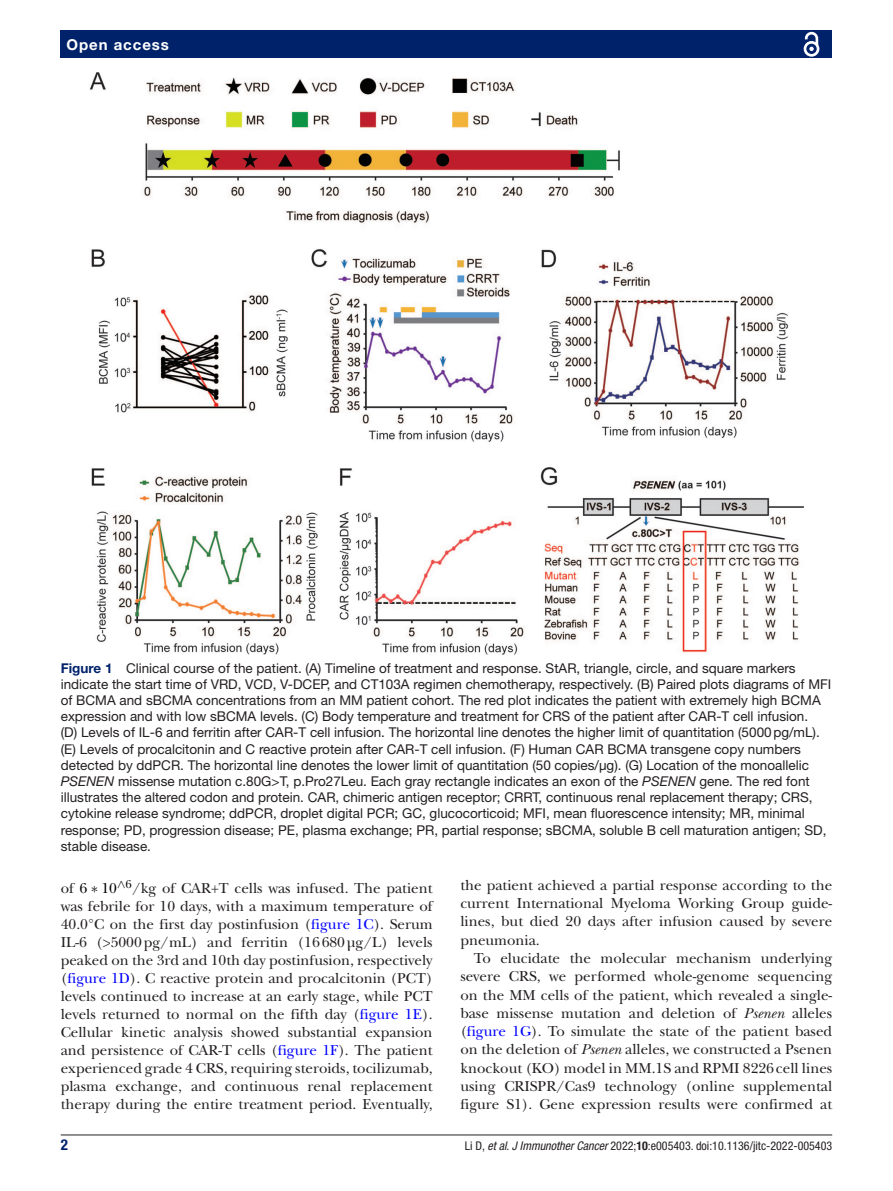
<style>
.page{position:relative;width:893px;height:1191px;background:#fff}
.page>*{position:absolute;margin:0;border:0;box-sizing:border-box;transform-origin:0 0}
.t1{font:15px/18px "New Baskerville";color:#231f20;text-align:justify}
.t2{font:700 15px "Helvetica Neue LT Std";letter-spacing:.065em;color:#fff}
.t3{font:700 condensed 15px "Helvetica Neue LT Std";color:#00226b}
.t4{font:13.5px/16.2px "Helvetica Neue LT Std";color:#231f20}
.t5{font:condensed 12px "Helvetica Neue LT Std";color:#231f20}
.s1{font-weight:700;color:#00226b}
.s2{font-style:italic}
.s3{color:#000}
.s4{font-family:"CMSY10";color:#000}
.s5{color:#00f}
.s6{font-weight:700}
</style>
<div class="page">
<hr style="left:61px;top:1134px;width:771px;height:1px;background:#231f20">
<div style="left:61px;top:31px;width:771px;height:27px;background:#00226b"></div>
<svg style="left:803px;top:31px;width:17px;height:26px"></svg>
<img style="left:89px;top:73px;width:715px;height:582px">
<p class="t2" style="left:66px;top:35px;width:104px">Open access</p>
<p class="t4" style="left:61px;top:659px;width:772px"><span class="s1">Figure 1</span> Clinical course of the patient. (A) Timeline of treatment and response. StAR, triangle, circle, and square markers indicate the start time of VRD, VCD, V-DCEP, and CT103A regimen chemotherapy, respectively. (B) Paired plots diagrams of MFI of BCMA and sBCMA concentrations from an MM patient cohort. The red plot indicates the patient with extremely high BCMA expression and with low sBCMA levels. (C) Body temperature and treatment for CRS of the patient after CAR-T cell infusion.<br>(D) Levels of IL-6 and ferritin after CAR-T cell infusion. The horizontal line denotes the higher limit of quantitation (5000pg/mL). (E) Levels of procalcitonin and C reactive protein after CAR-T cell infusion. (F) Human CAR BCMA transgene copy numbers detected by ddPCR. The horizontal line denotes the lower limit of quantitation (50 copies/μg). (G) Location of the monoallelic <span class="s2">PSENEN</span> missense mutation c.80G&gt;T, p.Pro27Leu. Each gray rectangle indicates an exon of the <span class="s2">PSENEN</span> gene. The red font illustrates the altered codon and protein. CAR, chimeric antigen receptor; CRRT, continuous renal replacement therapy; CRS, cytokine release syndrome; ddPCR, droplet digital PCR; GC, glucocorticoid; MFI, mean fluorescence intensity; MR, minimal response; PD, progression disease; PE, plasma exchange; PR, partial response; sBCMA, soluble B cell maturation antigen; SD, stable disease.</p>
<p class="t1" style="left:61px;top:879px;width:373px">of <span class="s3">6</span> <span class="s4">∗</span> <span class="s3">10</span><sup>∧</sup><sup>6</sup>/kg of CAR+T cells was infused. The patient was febrile for 10 days, with a maximum temperature of 40.0°C on the first day postinfusion (<span class="s5">figure 1C</span>). Serum IL-6 (&gt;5000pg/mL) and ferritin (16680µg/L) levels peaked on the 3rd and 10th day postinfusion, respectively (<span class="s5">figure 1D</span>). C reactive protein and procalcitonin (PCT) levels continued to increase at an early stage, while PCT levels returned to normal on the fifth day (<span class="s5">figure 1E</span>).<br>Cellular kinetic analysis showed substantial expansion and persistence of CAR-T cells (<span class="s5">figure 1F</span>). The patient experienced grade 4 CRS, requiring steroids, tocilizumab, plasma exchange, and continuous renal replacement therapy during the entire treatment period. Eventually,</p>
<p class="t1" style="left:460px;top:876px;width:373px">the patient achieved a partial response according to the current International Myeloma Working Group guide&shy;lines, but died 20 days after infusion caused by severe pneumonia.</p>
<p class="t1" style="left:460px;top:949px;width:373px;text-indent:13px">To elucidate the molecular mechanism underlying severe CRS, we performed whole-genome sequencing on the MM cells of the patient, which revealed a single&shy;base missense mutation and deletion of <span class="s2">Psenen</span> alleles (<span class="s5">figure 1G</span>). To simulate the state of the patient based on the deletion of <span class="s2">Psenen</span> alleles, we constructed a Psenen knockout (KO) model in MM.1S and RPMI 8226cell lines using CRISPR/Cas9 technology (online supplemental figure S1). Gene expression results were confirmed at</p>
<p class="t3" style="left:61px;top:1135px;width:9px">2</p>
<p class="t5" style="left:465px;top:1138px;width:369px">Li D, <span class="s2">et al</span>. <span class="s2">J Immunother Cancer</span> 2022;<span class="s6">10</span>:e005403. doi:10.1136/jitc-2022-005403</p>
</div>
